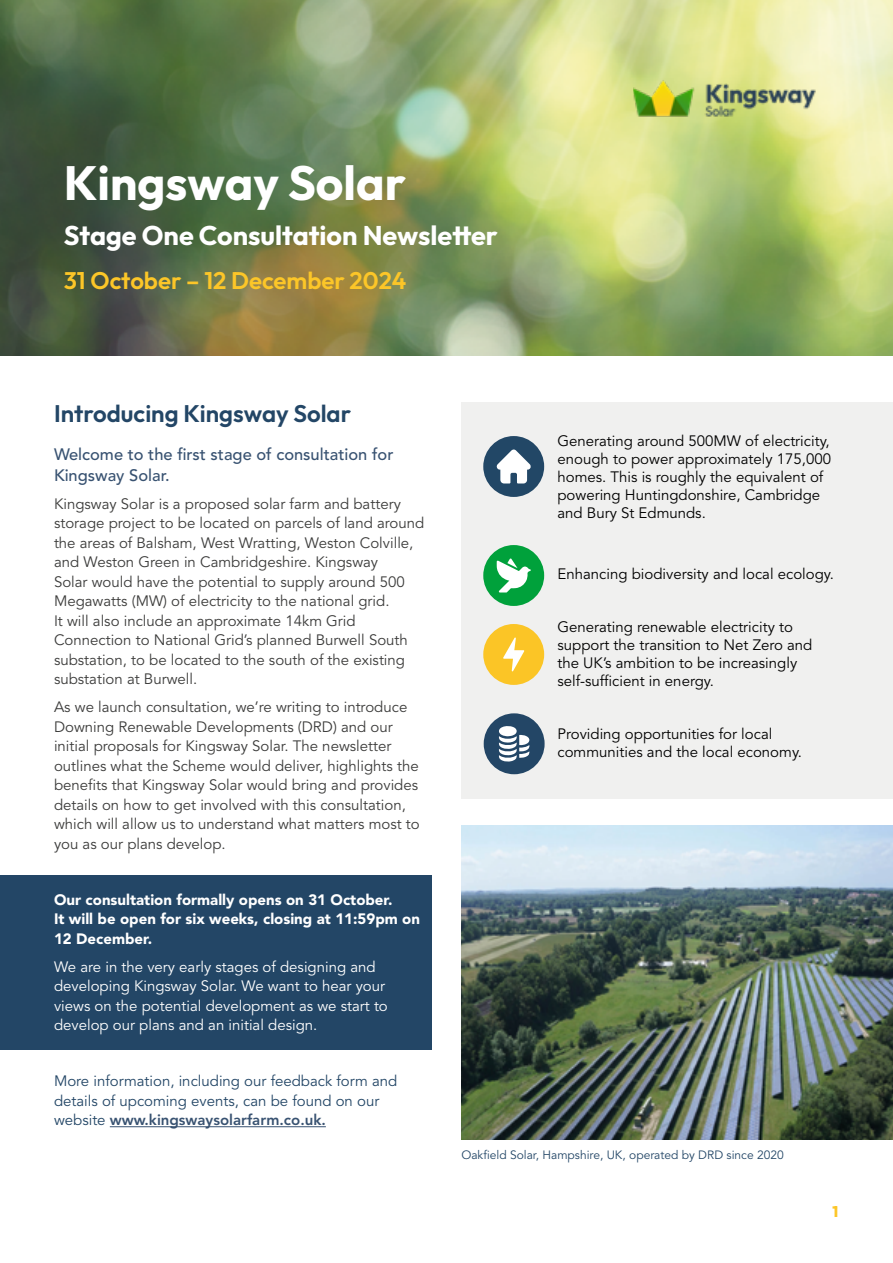
<style>
.page{position:relative;width:893px;height:1263px;background:#fff}
.page>*{position:absolute;margin:0;border:0;box-sizing:border-box;transform-origin:0 0}
.t1{font:700 48px "Outfit";color:#fff}
.subtitle{font:700 27px "Outfit";color:#fff}
.subheading{font:600 24px "Outfit";color:#234666}
.subheading-2{font:600 24px "Outfit";color:#fcc628}
.sub_subheading{font:500 16.5px/21px "Avenir LT Std";color:#385271}
.body{font:15px/19.5px "Avenir LT Std";color:#3c3c3b}
.body-2{font:15px/18px "Avenir LT Std";color:#000}
.body-3{font:15px/19.5px "Avenir LT Std";color:#fff}
.body-4{font:15px/19.5px "Avenir LT Std";color:#234666}
.body-5{font:900 15px/19.5px "Avenir LT Std";color:#fff}
.t2{font:800 15px "Outfit";color:#fcc628}
.body-6{font:12px "Avenir LT Std";color:#234666}
.s1{font-weight:800;color:#385271}
</style>
<div class="page">
<div style="left:0;top:875px;width:432px;height:175px;background:#234666"></div>
<hr style="left:110px;top:1126px;width:216px;height:1px;background:#385271">
<img style="left:0;top:0;width:893px;height:355px">
<img style="left:633px;top:55px;width:206px;height:61px">
<div style="left:461px;top:403px;width:432px;height:396px;background:#f0f0ef"></div>
<div style="left:483px;top:436px;width:61px;height:61px;background:#224766;border-radius:50%"></div>
<svg style="left:496px;top:449px;width:35px;height:34px"></svg>
<div style="left:484px;top:713px;width:61px;height:61px;background:#234666;border-radius:50%"></div>
<div style="left:483px;top:545px;width:61px;height:61px;background:#00a13b;border-radius:50%"></div>
<svg style="left:497px;top:558px;width:34px;height:34px"></svg>
<div style="left:483px;top:624px;width:61px;height:61px;background:#fbc526;border-radius:50%"></div>
<svg style="left:503px;top:637px;width:21px;height:34px"></svg>
<svg style="left:499px;top:726px;width:31px;height:36px"></svg>
<img style="left:461px;top:826px;width:432px;height:314px">
<p class="t1" style="left:64px;top:156px;width:344px">Kingsway Solar</p>
<p class="subtitle" style="left:64px;top:221px;width:436px">Stage One Consultation Newsletter</p>
<p class="subheading-2" style="left:64px;top:267px;width:344px">31 October – 12 December 2024</p>
<p class="subheading" style="left:54px;top:399px;width:299px">Introducing Kingsway Solar</p>
<p class="sub_subheading" style="left:54px;top:444px;width:341px">Welcome to the first stage of consultation for<br>Kingsway Solar.</p>
<p class="body" style="left:54px;top:494px;width:372px">Kingsway Solar is a proposed solar farm and battery storage project to be located on parcels of land around the areas of Balsham, West Wratting, Weston Colville, and Weston Green in Cambridgeshire. Kingsway<br>Solar would have the potential to supply around 500<br>Megawatts (MW) of electricity to the national grid.<br>It will also include an approximate 14km Grid Connection to National Grid’s planned Burwell South substation, to be located to the south of the existing substation at Burwell.</p>
<p class="body" style="left:54px;top:698px;width:367px">As we launch consultation, we’re writing to introduce Downing Renewable Developments (DRD) and our initial proposals for Kingsway Solar. The newsletter outlines what the Scheme would deliver, highlights the benefits that Kingsway Solar would bring and provides details on how to get involved with this consultation, which will allow us to understand what matters most to you as our plans develop.</p>
<p class="body-5" style="left:54px;top:890px;width:368px">Our consultation formally opens on 31 October.<br>It will be open for six weeks, closing at 11:59pm on<br>12 December.</p>
<p class="body-3" style="left:54px;top:957px;width:335px">We are in the very early stages of designing and developing Kingsway Solar. We want to hear your views on the potential development as we start to develop our plans and an initial design.</p>
<p class="body-4" style="left:54px;top:1072px;width:345px">More information, including our feedback form and details of upcoming events, can be found on our website <span class="s1">www.kingswaysolarfarm.co.uk.</span></p>
<p class="body-2" style="left:557px;top:433px;width:275px">Generating around 500MW of electricity, enough to power approximately 175,000 homes. This is roughly the equivalent of powering Huntingdonshire, Cambridge and Bury St Edmunds.</p>
<p class="body-2" style="left:557px;top:566px;width:278px">Enhancing biodiversity and local ecology.</p>
<p class="body-2" style="left:557px;top:619px;width:256px">Generating renewable electricity to support the transition to Net Zero and the UK’s ambition to be increasingly self-sufficient in energy.</p>
<p class="body-2" style="left:557px;top:726px;width:246px">Providing opportunities for local communities and the local economy.</p>
<p class="body-6" style="left:461px;top:1147px;width:324px">Oakfield Solar, Hampshire, UK, operated by DRD since 2020</p>
<p class="t2" style="left:832px;top:1203px;width:7px">1</p>
</div>
